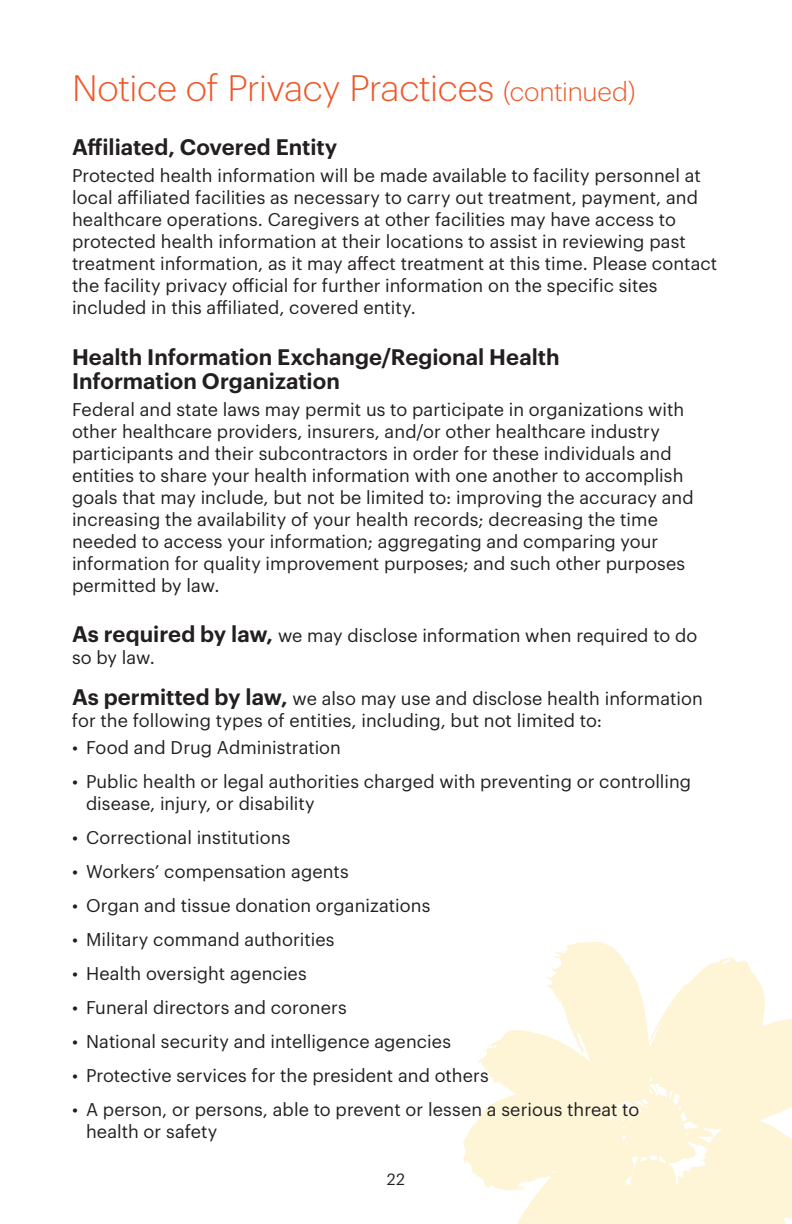
<style>
.page{position:relative;width:792px;height:1224px;background:#fff}
.page>*{position:absolute;margin:0;border:0;box-sizing:border-box;transform-origin:0 0}
.Header_A{font:300 36px "Graphik";letter-spacing:-.015em;color:#ee5829}
.Header_B{font:600 22px/24px "Graphik";color:#231f20}
.BODY_9_11{font:18px/22px "Graphik";letter-spacing:.005em;color:#231f20}
.bullets{font:18px/22px "Graphik";letter-spacing:.005em;color:#231f20}
.Header_B-2{font:18px/22px "Graphik";letter-spacing:.005em;color:#231f20}
.t1{font:16px "Graphik";color:#231f20}
.s1{font-size:26px}
.s2{font-weight:600;font-size:22px}
</style>
<div class="page">
<img style="left:463px;top:942px;width:329px;height:282px">
<p class="Header_A" style="left:72px;top:62px;width:565px">Notice of Privacy Practices <span class="s1">(continued)</span></p>
<p class="Header_B" style="left:72px;top:134px;width:267px">Affiliated, Covered Entity</p>
<p class="BODY_9_11" style="left:72px;top:163px;width:647px">Protected health information will be made available to facility personnel at local affiliated facilities as necessary to carry out treatment, payment, and healthcare operations. Caregivers at other facilities may have access to protected health information at their locations to assist in reviewing past treatment information, as it may affect treatment at this time. Please contact the facility privacy official for further information on the specific sites included in this affiliated, covered entity.</p>
<p class="Header_B" style="left:72px;top:343px;width:489px">Health Information Exchange/Regional Health<br>Information Organization</p>
<p class="BODY_9_11" style="left:72px;top:397px;width:623px">Federal and state laws may permit us to participate in organizations with other healthcare providers, insurers, and/or other healthcare industry participants and their subcontractors in order for these individuals and entities to share your health information with one another to accomplish goals that may include, but not be limited to: improving the accuracy and increasing the availability of your health records; decreasing the time needed to access your information; aggregating and comparing your information for quality improvement purposes; and such other purposes permitted by law.</p>
<p class="Header_B-2" style="left:72px;top:623px;width:627px"><span class="s2">As required by law,</span> we may disclose information when required to do so by law.</p>
<p class="Header_B-2" style="left:72px;top:686px;width:632px"><span class="s2">As permitted by law,</span> we also may use and disclose health information for the following types of entities, including, but not limited to:</p>
<p class="bullets" style="left:72px;top:735px;width:271px">• Food and Drug Administration</p>
<p class="bullets" style="left:86px;top:769px;width:607px;text-indent:-14px">• Public health or legal authorities charged with preventing or controlling disease, injury, or disability</p>
<p class="bullets" style="left:72px;top:825px;width:220px">• Correctional institutions</p>
<p class="bullets" style="left:72px;top:859px;width:278px">• Workers’ compensation agents</p>
<p class="bullets" style="left:72px;top:893px;width:360px">• Organ and tissue donation organizations</p>
<p class="bullets" style="left:72px;top:927px;width:264px">• Military command authorities</p>
<p class="bullets" style="left:72px;top:961px;width:236px">• Health oversight agencies</p>
<p class="bullets" style="left:72px;top:995px;width:276px">• Funeral directors and coroners</p>
<p class="bullets" style="left:72px;top:1029px;width:380px">• National security and intelligence agencies</p>
<p class="bullets" style="left:72px;top:1063px;width:418px">• Protective services for the president and others</p>
<p class="bullets" style="left:86px;top:1097px;width:555px;text-indent:-14px">• A person, or persons, able to prevent or lessen a serious threat to health or safety</p>
<p class="t1" style="left:387px;top:1167px;width:20px">22</p>
</div>
